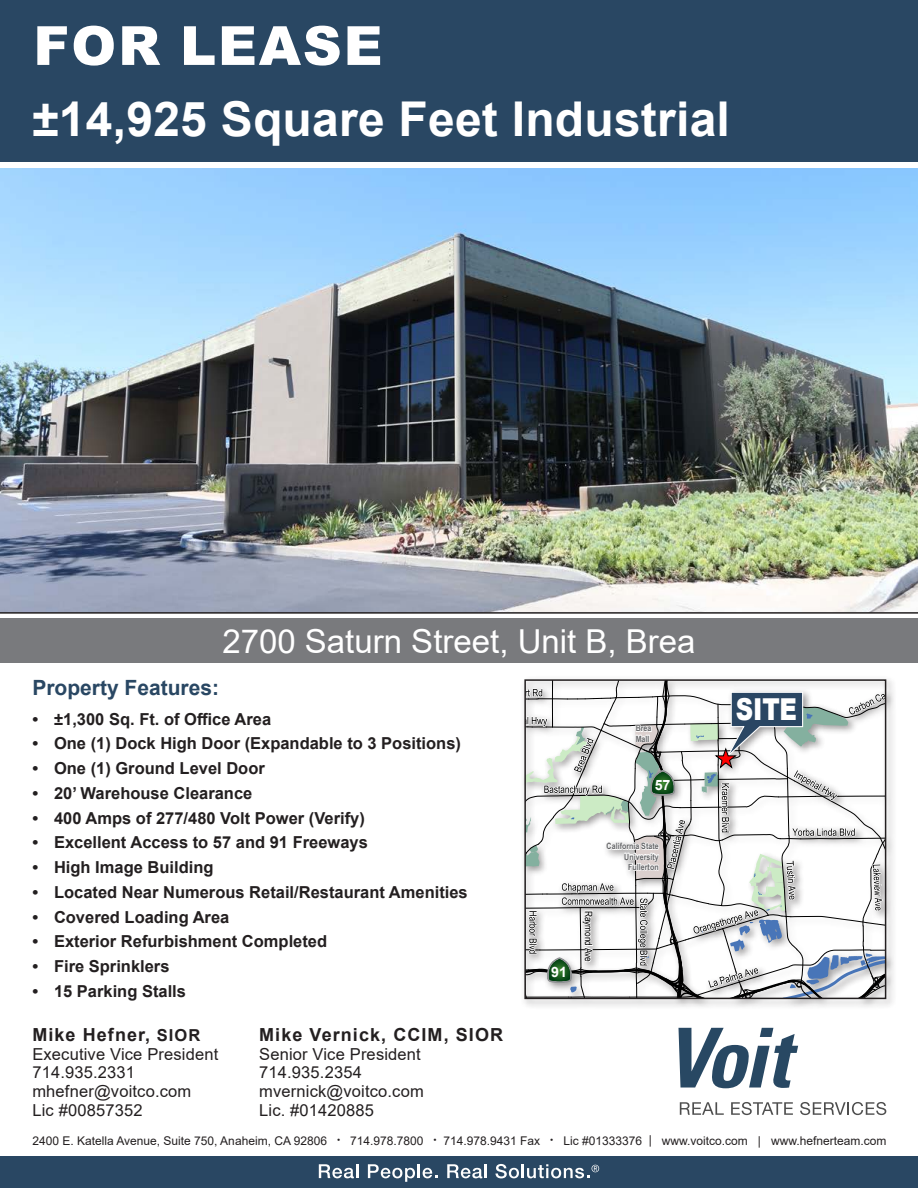
<style>
.page{position:relative;width:918px;height:1188px;background:#fff}
.page>*{position:absolute;margin:0;border:0;box-sizing:border-box;transform-origin:0 0}
.For_Sale_or_Lease{font:900 54px "Arial";letter-spacing:.035em;color:#fff}
.Property_name_or_des{font:700 48px "Arial";letter-spacing:.005em;color:#fff}
.Property_name_or_des-2{font:33px "Arial";color:#fff}
.t1{font:900 30.15px "Arial";color:#fff;scale:.8 1}
.Subhead{font:700 21px "Arial";color:#294763}
.Broker_name{font:700 18px "Arial";letter-spacing:.06em;color:#231f20}
.t2{font:700 16.5px "Arial";color:#231f20}
.Broker_info{font:16.5px/18.8px "Arial";letter-spacing:.01em;color:#231f20}
.t3{font:700 14.25px "Arial";color:#fff}
.Company_address{font:12px "Arial";color:#231f20}
.t4{font:10.05px "Arial Narrow";color:#000}
.t5{font:700 8.7px/10.4px "Arial Narrow";color:#636466;text-align:right}
.t6{font:700 8.7px/10.4px "Arial Narrow";letter-spacing:.005em;color:#231f20}
.s1{font-size:16.5px}
.s2{font-size:9px}
</style>
<div class="page">
<div style="left:0;top:0;width:918px;height:162px;background:#294763"></div>
<div style="left:0;top:1156px;width:918px;height:32px;background:#294763"></div>
<svg style="left:319px;top:1164px;width:39px;height:14px"></svg>
<svg style="left:368px;top:1164px;width:70px;height:18px"></svg>
<svg style="left:447px;top:1164px;width:35px;height:14px"></svg>
<hr style="left:484px;top:1164px;width:3px;height:14px;background:#fff">
<svg style="left:495px;top:1164px;width:104px;height:14px"></svg>
<div style="left:0;top:619px;width:918px;height:44px;background:#797a7d"></div>
<svg style="left:680px;top:1102px;width:44px;height:13px"></svg>
<svg style="left:731px;top:1102px;width:62px;height:13px"></svg>
<svg style="left:800px;top:1102px;width:86px;height:13px"></svg>
<img style="left:0;top:168px;width:918px;height:446px">
<div style="left:520px;top:675px;width:377px;height:335px;background:#231f20;opacity:.45"></div>
<svg style="left:525px;top:682px;width:361px;height:406px"></svg>
<div style="left:524px;top:679px;width:362px;height:320px;border:2px solid #231f20"></div>
<p class="For_Sale_or_Lease" style="left:33px;top:6px;width:351px">FOR LEASE</p>
<p class="Property_name_or_des" style="left:32px;top:85px;width:699px">±14,925 Square Feet Industrial</p>
<p class="Property_name_or_des-2" style="left:222px;top:619px;width:475px">2700 Saturn Street, Unit B, Brea</p>
<p class="Subhead" style="left:32px;top:673px;width:188px">Property Features:</p>
<p class="t2" style="left:32px;top:707px;width:240px">• ±1,300 Sq. Ft. of Office Area</p>
<p class="t2" style="left:32px;top:732px;width:430px">• One (1) Dock High Door (Expandable to 3 Positions)</p>
<p class="t2" style="left:32px;top:757px;width:234px">• One (1) Ground Level Door</p>
<p class="t2" style="left:32px;top:781px;width:221px">• 20’ Warehouse Clearance</p>
<p class="t2" style="left:32px;top:806px;width:334px">• 400 Amps of 277/480 Volt Power (Verify)</p>
<p class="t2" style="left:32px;top:831px;width:337px">• Excellent Access to 57 and 91 Freeways</p>
<p class="t2" style="left:32px;top:856px;width:183px">• High Image Building</p>
<p class="t2" style="left:32px;top:880px;width:437px">• Located Near Numerous Retail/Restaurant Amenities</p>
<p class="t2" style="left:32px;top:905px;width:199px">• Covered Loading Area</p>
<p class="t2" style="left:32px;top:930px;width:296px">• Exterior Refurbishment Completed</p>
<p class="t2" style="left:32px;top:955px;width:139px">• Fire Sprinklers</p>
<p class="t2" style="left:32px;top:979px;width:155px">• 15 Parking Stalls</p>
<p class="t6" style="left:636px;top:723px;width:17px">Brea<br>Mall</p>
<p class="t3" style="left:655px;top:776px;width:17px">57</p>
<p class="t3" style="left:551px;top:962px;width:17px">91</p>
<p class="t5" style="left:607px;top:841px;width:54px">California State<br>University<br>Fullerton</p>
<p class="t4" style="left:596px;top:911px;width:53px;rotate:90deg">Raymond Ave</p>
<p class="t1" style="left:736px;top:687px;width:78px">SITE</p>
<p class="Broker_name" style="left:259px;top:1022px;width:245px">Mike Vernick, CCIM, SIOR</p>
<p class="Broker_info" style="left:259px;top:1044px;width:163px">Senior Vice President</p>
<p class="Broker_info" style="left:259px;top:1063px;width:104px">714.935.2354</p>
<p class="Broker_info" style="left:259px;top:1082px;width:166px">mvernick@voitco.com</p>
<p class="Broker_info" style="left:259px;top:1101px;width:116px">Lic. #01420885</p>
<p class="Broker_name" style="left:32px;top:1022px;width:169px">Mike Hefner, <span class="s1">SIOR</span></p>
<p class="Broker_info" style="left:32px;top:1044px;width:187px">Executive Vice President<br>714.935.2331 mhefner@voitco.com<br>Lic #00857352</p>
<p class="Company_address" style="left:32px;top:1132px;width:855px">2400 E. Katella Avenue, Suite 750, Anaheim, CA 92806 <span class="s2">•</span> 714.978.7800 <span class="s2">•</span> 714.978.9431 Fax <span class="s2">•</span> Lic #01333376 | www.voitco.com | www.hefnerteam.com</p>
</div>
